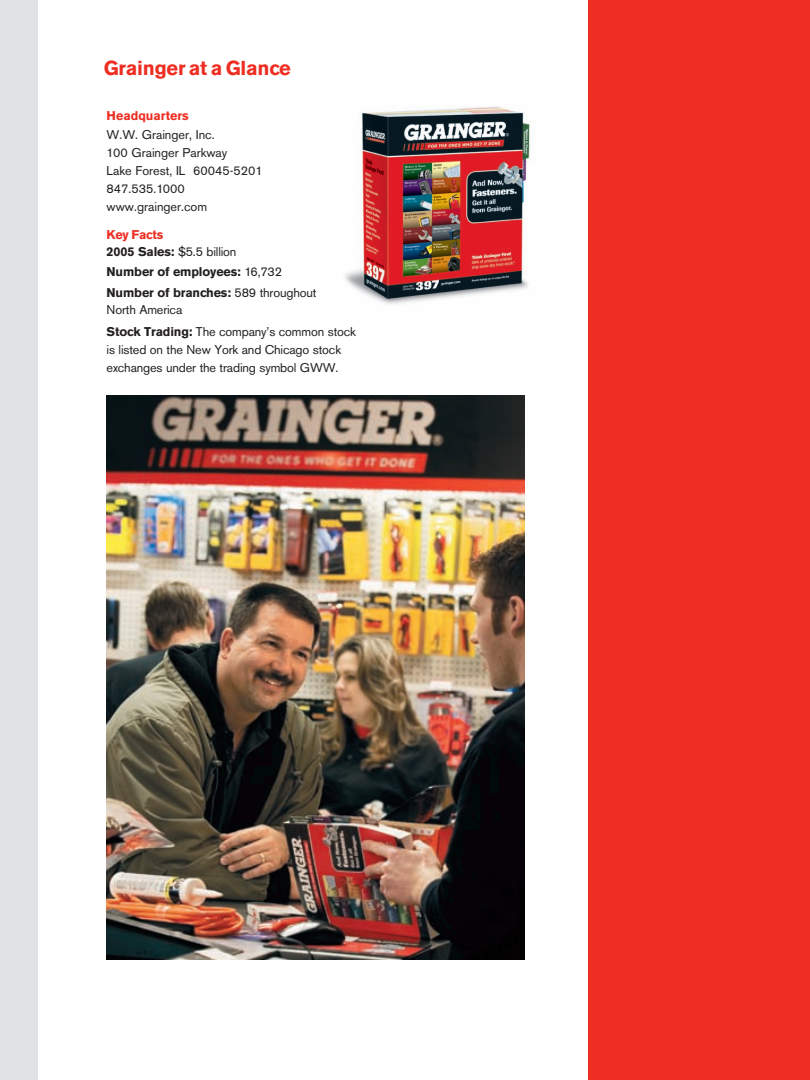
<style>
.page{position:relative;width:810px;height:1080px;background:#fff}
.page>*{position:absolute;margin:0;border:0;box-sizing:border-box;transform-origin:0 0}
.t1{font:700 20px "Akzidenz Grotesk BE";letter-spacing:-.01em;color:#ee2e22}
.t2{font:12.62px/18.2px "Akzidenz Grotesk BE";letter-spacing:-.01em;color:#231f20}
.t3{font:700 12.62px/20.5px "Akzidenz Grotesk BE";letter-spacing:-.01em;color:#231f20}
.t4{font:700 12.62px "Akzidenz Grotesk BE";color:#ee2e22}
.s1{font-weight:700;color:#ee2e22}
.s2{font-weight:700}
.s3{font-weight:400}
</style>
<div class="page">
<img style="left:344px;top:106px;width:186px;height:198px">
<div style="left:588px;top:0;width:222px;height:1080px;background:#ee2e22"></div>
<div style="left:0;top:0;width:38px;height:1080px;background:#e1e2e4"></div>
<img style="left:107px;top:395px;width:418px;height:564px">
<h1 class="t1" style="left:104px;top:61px;width:189px">Grainger at a Glance</h1>
<p class="t4" style="left:107px;top:111px;width:84px">Headquarters</p>
<p class="t2" style="left:107px;top:126px;width:158px">W.W. Grainger, Inc.<br>100 Grainger Parkway<br>Lake Forest, IL 60045-5201<br>847.535.1000 www.grainger.com</p>
<p class="t2" style="left:107px;top:227px;width:131px;line-height:16.8px"><span class="s1">Key Facts<br></span><span class="s2">2005 Sales:</span> $5.5 billion</p>
<p class="t3" style="left:107px;top:262px;width:212px">Number of employees: <span class="s3">16,732<br></span>Number of branches: <span class="s3">589 throughout</span></p>
<p class="t2" style="left:107px;top:300px;width:251px;line-height:22px">North America<br><span class="s2">Stock Trading:</span> The company’s common stock</p>
<p class="t2" style="left:107px;top:342px;width:236px">is listed on the New York and Chicago stock exchanges under the trading symbol GWW.</p>
</div>
